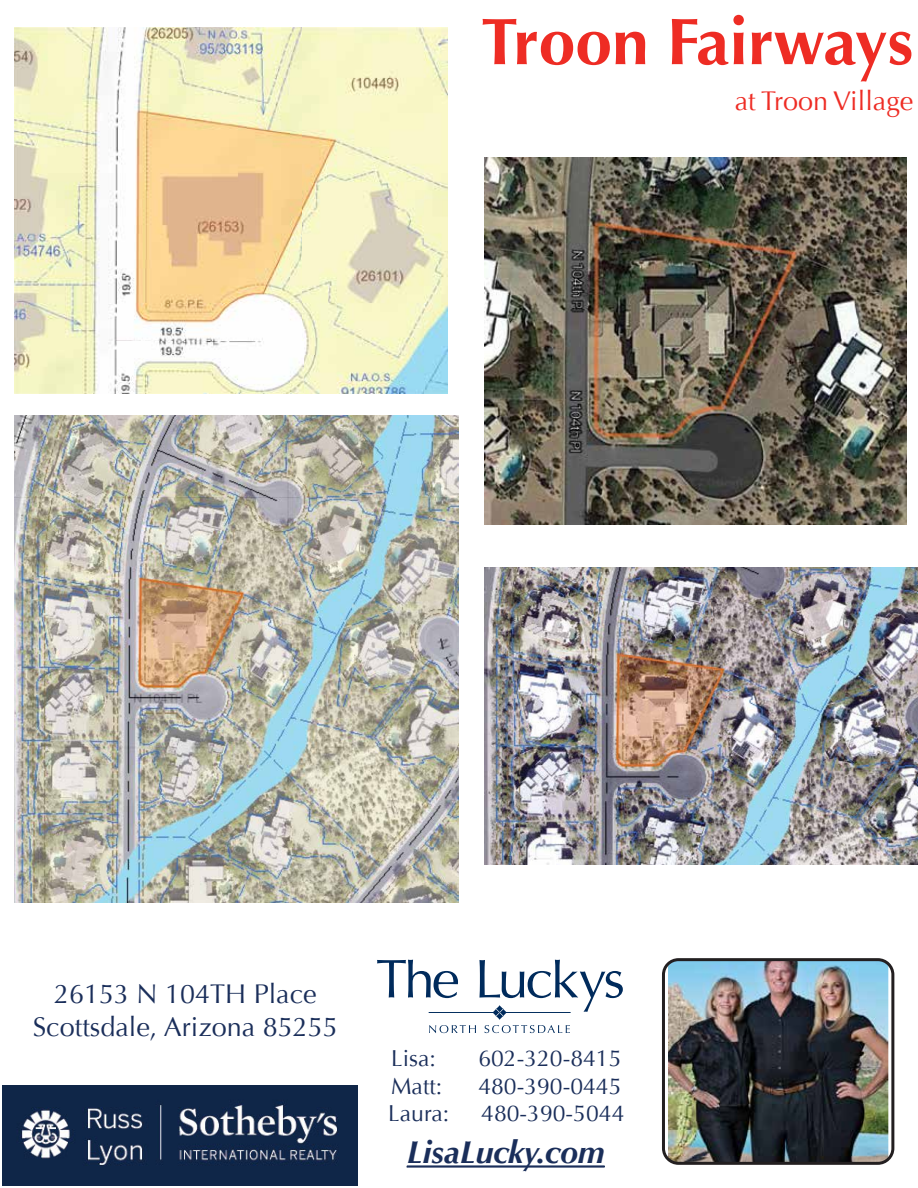
<style>
.page{position:relative;width:918px;height:1188px;background:#fff}
.page>*{position:absolute;margin:0;border:0;box-sizing:border-box;transform-origin:0 0}
.t1{font:700 66px "Optima";color:#ee2c24}
.t2{font:italic 700 31.8px "Optima";color:#1a2e5a}
.t3{font:27px/32.4px "Optima";color:#1a2e5a;text-align:center}
.t4{font:27px "Optima";color:#ee2c24}
.t5{font:22.95px "Optima";color:#1a2e5a}
</style>
<div class="page">
<img style="left:2px;top:1085px;width:355px;height:101px">
<svg style="left:407px;top:1166px;width:198px;height:1px"></svg>
<svg style="left:377px;top:960px;width:81px;height:38px"></svg>
<svg style="left:479px;top:960px;width:144px;height:52px"></svg>
<svg style="left:429px;top:1025px;width:47px;height:8px"></svg>
<svg style="left:484px;top:1025px;width:86px;height:8px"></svg>
<svg style="left:492px;top:1009px;width:8px;height:7px"></svg>
<svg style="left:496px;top:1005px;width:7px;height:8px"></svg>
<svg style="left:496px;top:1012px;width:7px;height:8px"></svg>
<svg style="left:500px;top:1009px;width:7px;height:7px"></svg>
<hr style="left:503px;top:1012px;width:68px;height:1px;background:#002b5c">
<hr style="left:429px;top:1012px;width:67px;height:1px;background:#002b5c">
<img style="left:662px;top:958px;width:232px;height:207px">
<img style="left:485px;top:158px;width:422px;height:366px">
<img style="left:14px;top:27px;width:433px;height:367px">
<img style="left:14px;top:415px;width:445px;height:487px">
<img style="left:485px;top:568px;width:433px;height:297px">
<h1 class="t1" style="left:481px;top:3px;width:434px">Troon Fairways</h1>
<p class="t4" style="left:735px;top:85px;width:180px">at Troon Village</p>
<p class="t3" style="left:33px;top:978px;width:307px">26153 N 104TH Place<br>Scottsdale, Arizona 85255</p>
<p class="t5" style="left:391px;top:1045px;width:46px">Lisa:</p>
<p class="t5" style="left:478px;top:1045px;width:145px">602-320-8415</p>
<p class="t5" style="left:391px;top:1073px;width:53px">Matt:</p>
<p class="t5" style="left:478px;top:1073px;width:145px">480-390-0445</p>
<p class="t5" style="left:388px;top:1100px;width:63px">Laura:</p>
<p class="t5" style="left:481px;top:1100px;width:145px">480-390-5044</p>
<h2 class="t2" style="left:407px;top:1134px;width:199px">LisaLucky.com</h2>
</div>
